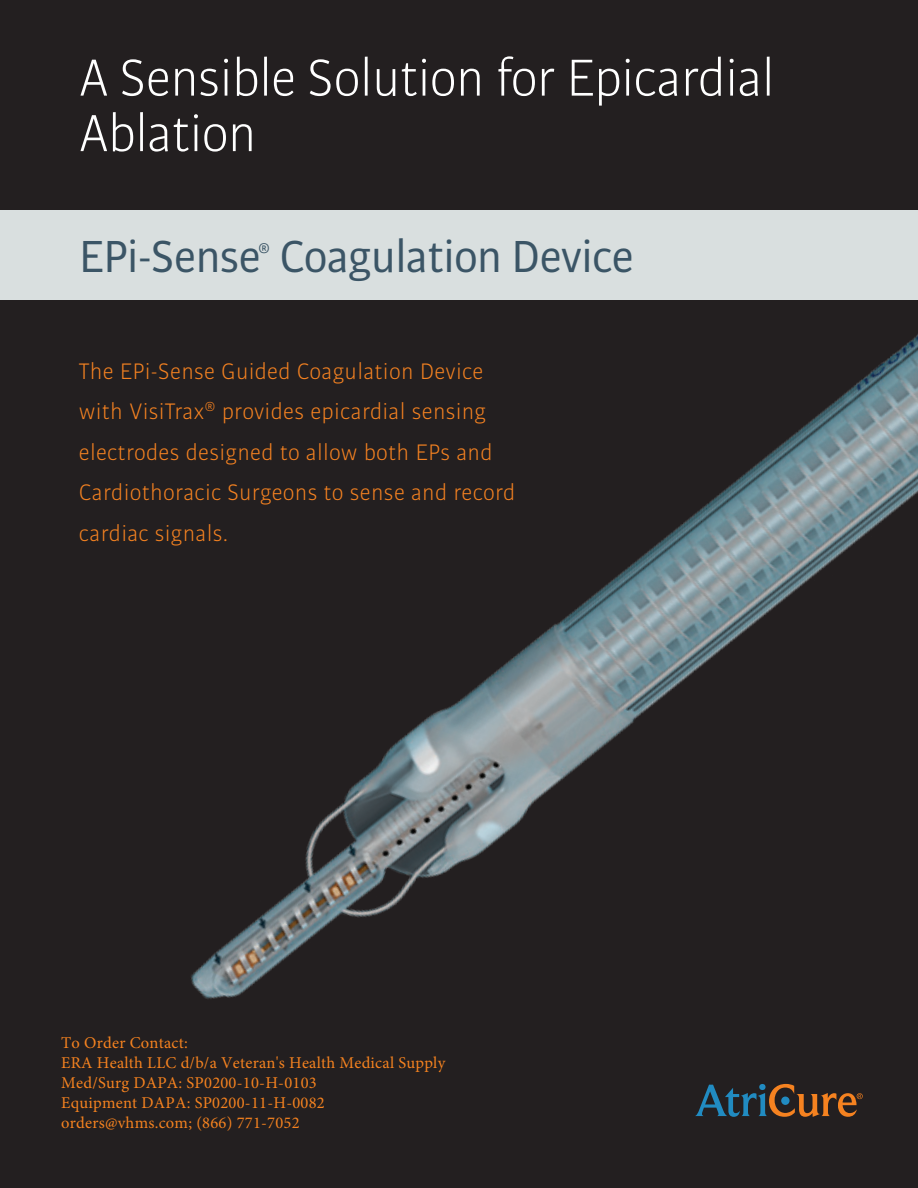
<style>
.page{position:relative;width:918px;height:1188px;background:#231f20}
.page>*{position:absolute;margin:0;border:0;box-sizing:border-box;transform-origin:0 0}
.t1{font:300 55.5px/55.5px "Bulo";letter-spacing:-.02em;color:#fff}
.t2{font:48px "Bulo";letter-spacing:-.02em;color:#3b5566}
.t3{font:300 24px/40.5px "Bulo";letter-spacing:.01em;color:#f58220}
.t4{font:16.5px/19.8px "Minion Pro";letter-spacing:.015em;color:#f5821f}
.t5{font:14.85px "Bulo";color:#3b5566}
</style>
<div class="page">
<img style="left:3px;top:210px;width:915px;height:907px">
<h1 class="t1" style="left:79px;top:49px;width:698px">A Sensible Solution for Epicardial<br>Ablation</h1>
<h2 class="t2" style="left:79px;top:227px;width:557px">EPi-Sense Coagulation Device</h2>
<p class="t5" style="left:258px;top:239px;width:13px">®</p>
<p class="t3" style="left:79px;top:350px;width:438px">The EPi-Sense Guided Coagulation Device with VisiTrax<sup>®</sup> provides epicardial sensing electrodes designed to allow both EPs and Cardiothoracic Surgeons to sense and record cardiac signals.</p>
<p class="t4" style="left:61px;top:1033px;width:386px">To Order Contact:<br>ERA Health LLC d/b/a Veteran's Health Medical Supply Med/Surg DAPA: SP0200-10-H-0103<br>Equipment DAPA: SP0200-11-H-0082 orders@vhms.com; (866) 771-7052</p>
</div>
